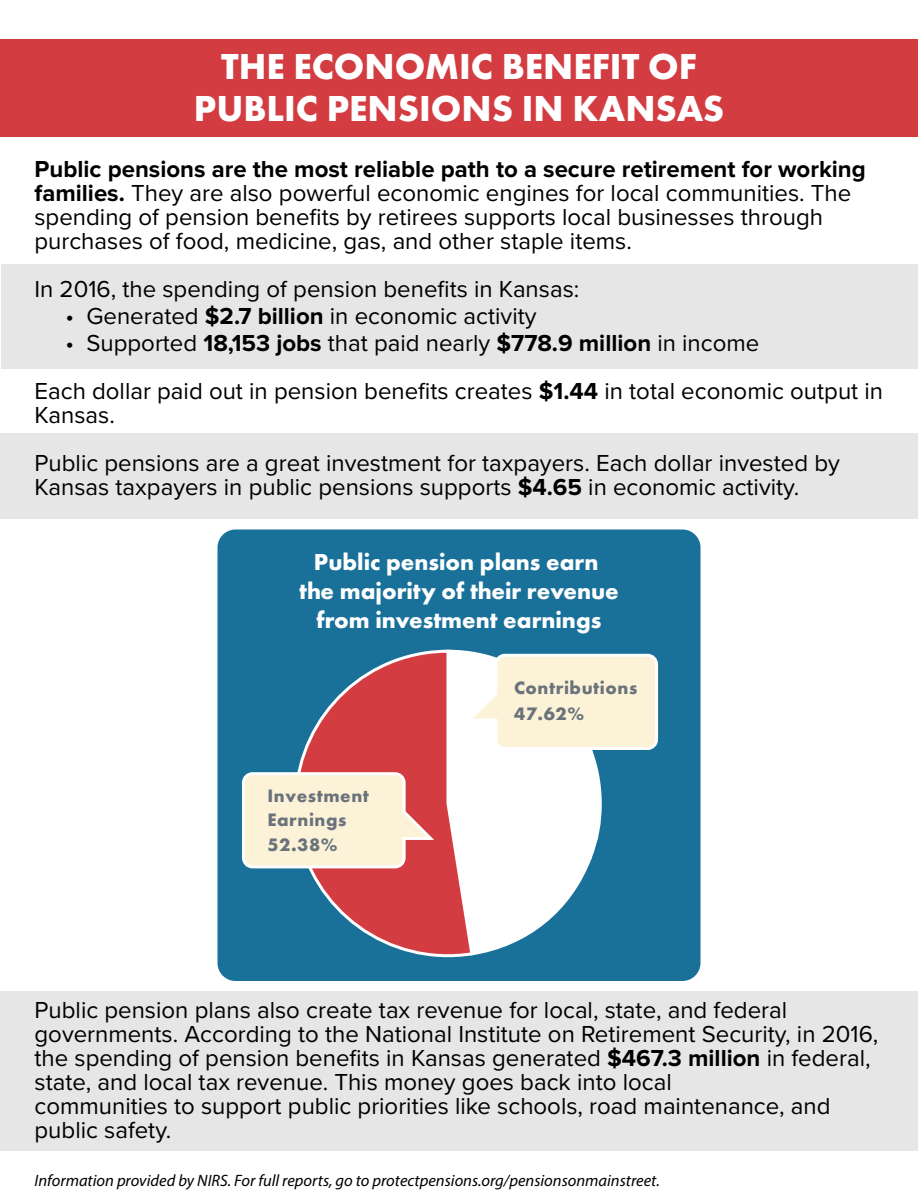
<style>
.page{position:relative;width:918px;height:1191px;background:#fff}
.page>*{position:absolute;margin:0;border:0;box-sizing:border-box;transform-origin:0 0}
.t1{font:700 37.5px/42px "Futura PT";color:#fff;text-align:center}
.t2{font:24px/24px "Proxima Nova";color:#000}
.t3{font:700 24px/28.8px "Futura PT";color:#fff;text-align:center}
.t4{font:700 18.75px/24.3px "Futura PT";letter-spacing:.03em;color:#6a737b}
.t5{font:italic 16.5px "Myriad Pro";color:#000}
.s1{font-weight:700}
</style>
<div class="page">
<div style="left:0;top:434px;width:918px;height:85px;background:#e6e6e6"></div>
<div style="left:0;top:39px;width:918px;height:97px;background:#d33d42"></div>
<div style="left:1px;top:264px;width:917px;height:105px;background:#e6e6e6"></div>
<div style="left:0;top:992px;width:918px;height:159px;background:#e6e6e6"></div>
<div style="left:218px;top:530px;width:482px;height:451px;background:#19719a;border-radius:18px"></div>
<svg style="left:297px;top:649px;width:157px;height:309px"></svg>
<svg style="left:242px;top:771px;width:196px;height:99px;background:#f2d5c2"></svg>
<svg style="left:444px;top:649px;width:215px;height:308px"></svg>
<h1 class="t1" style="left:194px;top:44px;width:532px">THE ECONOMIC BENEFIT OF<br>PUBLIC PENSIONS IN KANSAS</h1>
<p class="t2" style="left:34px;top:155px;width:833px"><span class="s1">Public pensions are the most reliable path to a secure retirement for working families.</span> They are also powerful economic engines for local communities. The spending of pension benefits by retirees supports local businesses through purchases of food, medicine, gas, and other staple items.</p>
<p class="t2" style="left:34px;top:275px;width:546px">In 2016, the spending of pension benefits in Kansas:</p>
<p class="t2" style="left:65px;top:302px;width:473px">• Generated <span class="s1">$2.7 billion</span> in economic activity</p>
<p class="t2" style="left:34px;top:317px;width:850px;line-height:48px;text-indent:31px">• Supported <span class="s1">18,153 jobs</span> that paid nearly <span class="s1">$778.9 million</span> in income<br>Each dollar paid out in pension benefits creates <span class="s1">$1.44</span> in total economic output in</p>
<p class="t2" style="left:34px;top:389px;width:807px;line-height:48px">Kansas.<br>Public pensions are a great investment for taxpayers. Each dollar invested by</p>
<p class="t2" style="left:34px;top:473px;width:766px">Kansas taxpayers in public pensions supports <span class="s1">$4.65</span> in economic activity.</p>
<p class="t3" style="left:299px;top:547px;width:321px">Public pension plans earn the majority of their revenue from investment earnings</p>
<p class="t4" style="left:267px;top:783px;width:103px">Investment<br>Earnings<br>52.38%</p>
<p class="t4" style="left:514px;top:674px;width:125px;line-height:25.8px">Contributions<br>47.62%</p>
<p class="t2" style="left:34px;top:997px;width:845px">Public pension plans also create tax revenue for local, state, and federal governments. According to the National Institute on Retirement Security, in 2016, the spending of pension benefits in Kansas generated <span class="s1">$467.3 million</span> in federal, state, and local tax revenue. This money goes back into local<br>communities to support public priorities like schools, road maintenance, and public safety.</p>
<p class="t5" style="left:34px;top:1170px;width:627px">Information provided by NIRS. For full reports, go to protectpensions.org/pensionsonmainstreet.</p>
</div>
